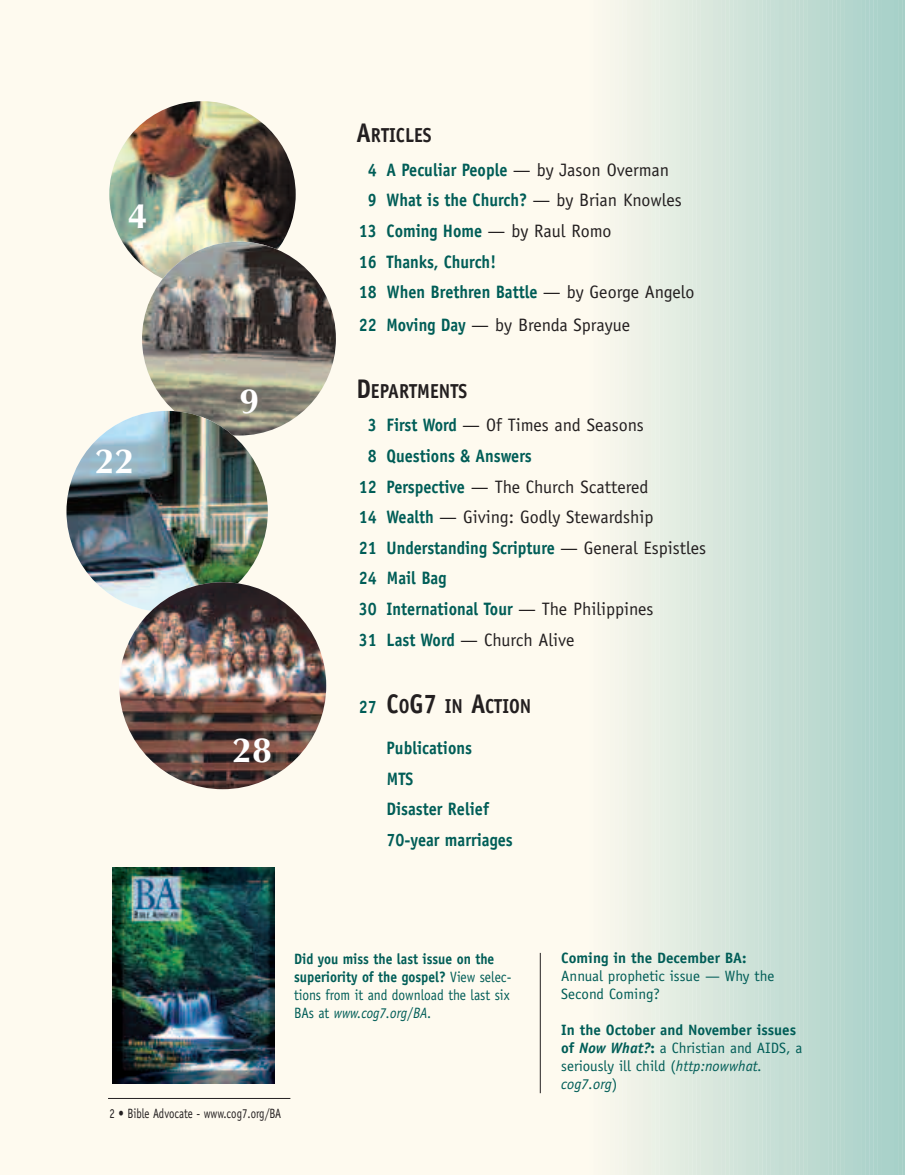
<style>
.page{position:relative;width:905px;height:1175px;background:#fff}
.page>*{position:absolute;margin:0;border:0;box-sizing:border-box;transform-origin:0 0}
.t1{font:36px "Optimum Bold DTC";color:#fff}
.t2{font:700 20.25px "Officina Sans";color:#231f20;scale:.9 1}
.t3{font:700 18px/30.6px "Officina Sans";color:#005d57;scale:.9 1}
.t4{font:18px "Officina Sans";color:#231f20}
.t5{font:15px/18px "Officina Sans";color:#005d57}
.t6{font:700 15px/18px "Officina Sans";color:#005d57;scale:.9 1}
.t7{font:700 15px "Officina Sans";color:#005d57}
.t8{font:13.5px "Officina Sans";color:#231f20;scale:.8 1}
.s1{font-size:27px}
.s2{font-weight:400;color:#231f20}
.s3{font-weight:700;color:#005d57}
.s4{font-size:18px;color:#005d57}
.s5{font-weight:400}
.s6{font-weight:400;font-style:italic}
.s7{font-weight:700}
.s8{font-weight:700;font-style:italic}
.s9{font-style:italic}
</style>
<div class="page">
<div style="left:0;top:0;width:594px;height:1174px;background:#fefaef"></div>
<div style="left:896px;top:0;width:8px;height:1174px;background:#a7d0c7"></div>
<div style="left:887px;top:0;width:9px;height:1174px;background:#a9d2ca"></div>
<div style="left:879px;top:0;width:9px;height:1174px;background:#aad2ca"></div>
<div style="left:871px;top:0;width:8px;height:1174px;background:#acd3cb"></div>
<div style="left:863px;top:0;width:8px;height:1174px;background:#aed3cc"></div>
<div style="left:854px;top:0;width:9px;height:1174px;background:#b1d5cd"></div>
<div style="left:846px;top:0;width:9px;height:1174px;background:#b4d6ce"></div>
<div style="left:838px;top:0;width:9px;height:1174px;background:#b6d7ce"></div>
<div style="left:830px;top:0;width:8px;height:1174px;background:#b8d7ce"></div>
<div style="left:821px;top:0;width:9px;height:1174px;background:#bad9d0"></div>
<div style="left:813px;top:0;width:9px;height:1174px;background:#bcdad0"></div>
<div style="left:805px;top:0;width:9px;height:1174px;background:#bedad1"></div>
<div style="left:797px;top:0;width:8px;height:1174px;background:#c1dbd2"></div>
<div style="left:789px;top:0;width:8px;height:1174px;background:#c4ddd3"></div>
<div style="left:780px;top:0;width:9px;height:1174px;background:#c6ded4"></div>
<div style="left:772px;top:0;width:9px;height:1174px;background:#c6dfd6"></div>
<div style="left:764px;top:0;width:9px;height:1174px;background:#c8dfd6"></div>
<div style="left:756px;top:0;width:8px;height:1174px;background:#cbe1d7"></div>
<div style="left:747px;top:0;width:9px;height:1174px;background:#cde2d8"></div>
<div style="left:739px;top:0;width:9px;height:1174px;background:#d0e3da"></div>
<div style="left:731px;top:0;width:9px;height:1174px;background:#d2e4db"></div>
<div style="left:723px;top:0;width:8px;height:1174px;background:#d5e6db"></div>
<div style="left:715px;top:0;width:8px;height:1174px;background:#d7e6dc"></div>
<div style="left:706px;top:0;width:9px;height:1174px;background:#dae8dd"></div>
<div style="left:698px;top:0;width:9px;height:1174px;background:#dbe9de"></div>
<div style="left:690px;top:0;width:9px;height:1174px;background:#deeae0"></div>
<div style="left:682px;top:0;width:8px;height:1174px;background:#e0ebe0"></div>
<div style="left:673px;top:0;width:9px;height:1174px;background:#e3ede2"></div>
<div style="left:665px;top:0;width:9px;height:1174px;background:#e5eee3"></div>
<div style="left:657px;top:0;width:9px;height:1174px;background:#e7efe4"></div>
<div style="left:649px;top:0;width:8px;height:1174px;background:#eaf1e6"></div>
<div style="left:640px;top:0;width:9px;height:1174px;background:#ecf0e6"></div>
<div style="left:632px;top:0;width:9px;height:1174px;background:#eff2e8"></div>
<div style="left:624px;top:0;width:9px;height:1174px;background:#f1f3e8"></div>
<div style="left:616px;top:0;width:8px;height:1174px;background:#f4f5ea"></div>
<div style="left:608px;top:0;width:8px;height:1174px;background:#f6f6eb"></div>
<div style="left:599px;top:0;width:9px;height:1174px;background:#f9f7ed"></div>
<div style="left:591px;top:0;width:9px;height:1174px;background:#fbf8ee"></div>
<hr style="left:108px;top:1098px;width:182px;height:1px;background:#231f20">
<img style="left:109px;top:101px;width:187px;height:164px">
<img style="left:142px;top:242px;width:194px;height:189px">
<img style="left:66px;top:411px;width:202px;height:189px">
<img style="left:119px;top:582px;width:207px;height:207px">
<img style="left:112px;top:867px;width:162px;height:216px">
<hr style="left:540px;top:952px;width:1px;height:141px;background:#231f20">
<h1 class="t1" style="left:128px;top:194px;width:21px">4</h1>
<h1 class="t1" style="left:95px;top:439px;width:41px">22</h1>
<h1 class="t1" style="left:239px;top:380px;width:21px">9</h1>
<h1 class="t1" style="left:232px;top:728px;width:41px">28</h1>
<p class="t2" style="left:356px;top:127px;width:85px"><span class="s1">A</span>RTICLES</p>
<p class="t3" style="left:368px;top:156px;width:336px">4 A Peculiar People <span class="s2">— by Jason Overman</span></p>
<p class="t3" style="left:368px;top:186px;width:350px">9 What is the Church? <span class="s2">— by Brian Knowles</span></p>
<p class="t3" style="left:359px;top:217px;width:282px">13 Coming Home <span class="s2">— by Raul Romo</span></p>
<p class="t3" style="left:359px;top:248px;width:154px">16 Thanks, Church!</p>
<p class="t3" style="left:359px;top:278px;width:374px">18 When Brethren Battle <span class="s2">— by George Angelo</span></p>
<p class="t4" style="left:359px;top:318px;width:273px"><span class="s3">22 Moving Day</span> — by Brenda Sprayue</p>
<p class="t2" style="left:356px;top:383px;width:124px"><span class="s1">D</span>EPARTMENTS</p>
<p class="t4" style="left:368px;top:418px;width:277px"><span class="s3">3 First Word</span> — Of Times and Seasons</p>
<p class="t3" style="left:368px;top:442px;width:183px">8 Questions &amp; Answers</p>
<p class="t4" style="left:359px;top:479px;width:291px"><span class="s3">12 Perspective</span> — The Church Scattered</p>
<p class="t4" style="left:359px;top:510px;width:296px"><span class="s3">14 Wealth</span> — Giving: Godly Stewardship</p>
<p class="t3" style="left:359px;top:534px;width:387px">21 Understanding Scripture <span class="s2">— General Espistles</span></p>
<p class="t3" style="left:359px;top:564px;width:99px">24 Mail Bag</p>
<p class="t3" style="left:359px;top:595px;width:329px">30 International Tour <span class="s2">— The Philippines</span></p>
<p class="t4" style="left:359px;top:632px;width:217px"><span class="s3">31 Last Word</span> — Church Alive</p>
<p class="t2" style="left:359px;top:699px;width:193px"><span class="s4">27</span> <span class="s1">C</span>O<span class="s1">G7</span> IN <span class="s1">A</span>CTION</p>
<p class="t3" style="left:386px;top:734px;width:142px">Publications<br>MTS<br>Disaster Relief<br>70-year marriages</p>
<p class="t8" style="left:110px;top:1108px;width:216px">2 • Bible Advocate - www.cog7.org/BA</p>
<p class="t6" style="left:294px;top:950px;width:243px">Did you miss the last issue on the superiority of the gospel? <span class="s5">View selec&shy;tions from it and download the last six BAs at</span> <span class="s6">www.cog7.org</span><span class="s5">/</span><span class="s6">BA</span><span class="s5">.</span></p>
<p class="t7" style="left:561px;top:952px;width:187px">Coming in the December BA:</p>
<p class="t5" style="left:561px;top:968px;width:214px">Annual prophetic issue — Why the<br>Second Coming?</p>
<p class="t5" style="left:561px;top:1022px;width:242px"><span class="s7">In the October and November issues of</span> <span class="s8">Now What?</span><span class="s7">:</span> a Christian and AIDS, a seriously ill child (<span class="s9">http:nowwhat. cog7.org</span>)</p>
</div>
